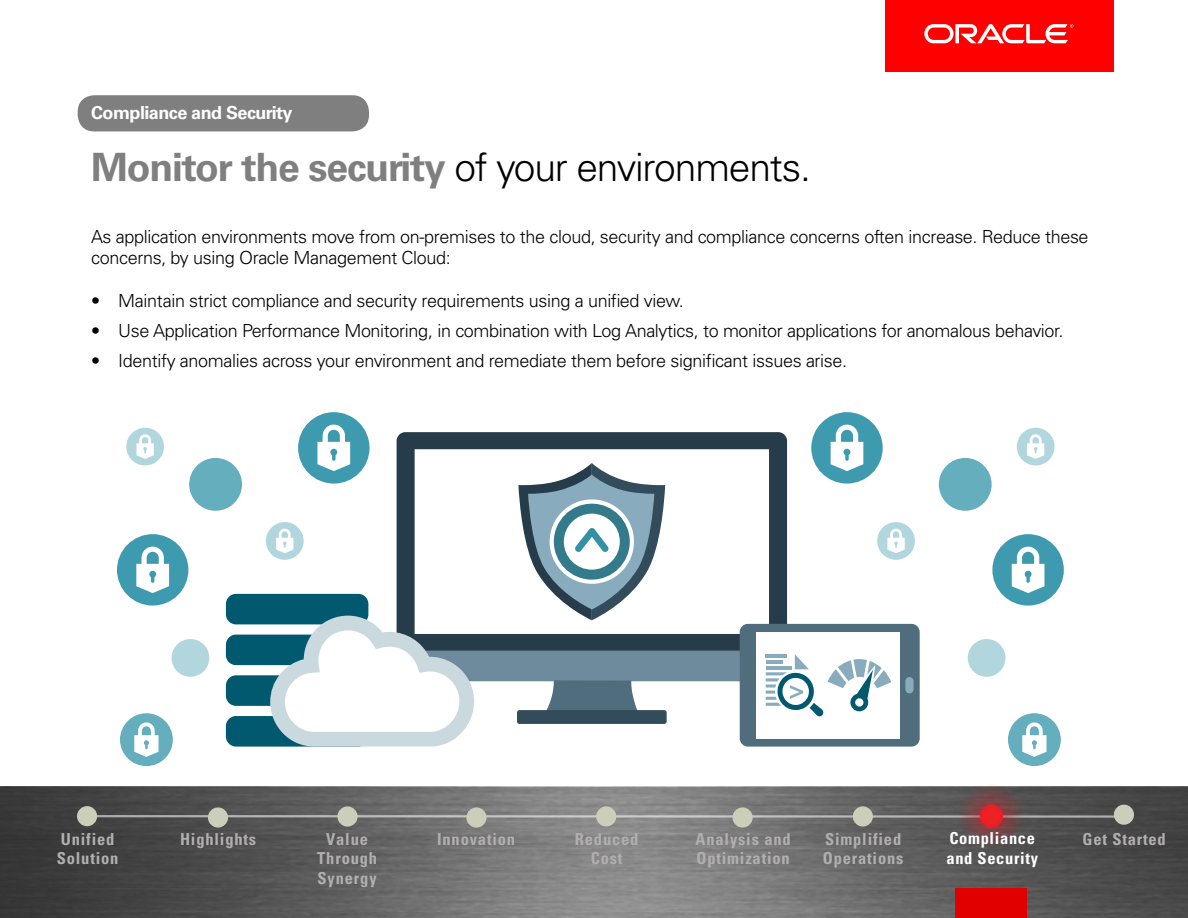
<style>
.page{position:relative;width:1188px;height:918px;background:#fff}
.page>*{position:absolute;margin:0;border:0;box-sizing:border-box;transform-origin:0 0}
.t1{font:300 39px "Univers LT Std";letter-spacing:-.03em;color:#000}
.t2{font:300 18px/21.6px "Univers LT Std";letter-spacing:-.02em;color:#000}
.t3{font:700 18px "Univers LT Std";letter-spacing:-.03em;color:#fff}
.t4{font:700 condensed 16.5px/19.5px "Univers LT Std";letter-spacing:.05em;color:#b2afb0}
.t5{font:700 condensed 16.5px/19.5px "Univers LT Std";letter-spacing:.04em;color:#fff}
.s1{font-weight:700;color:#7f7f7f}
</style>
<div class="page">
<div style="left:117px;top:534px;width:71px;height:72px;background:#3e9aae;border-radius:50%"></div>
<svg style="left:136px;top:547px;width:33px;height:46px"></svg>
<div style="left:298px;top:412px;width:72px;height:72px;background:#3e9aae;border-radius:50%"></div>
<div style="left:126px;top:428px;width:38px;height:37px;background:#b2d6de;border-radius:50%"></div>
<svg style="left:137px;top:434px;width:17px;height:25px"></svg>
<div style="left:266px;top:522px;width:38px;height:38px;background:#b2d6de;border-radius:50%"></div>
<div style="left:172px;top:639px;width:37px;height:38px;background:#b2d6de;border-radius:50%"></div>
<div style="left:120px;top:713px;width:53px;height:53px;background:#64aebe;border-radius:50%"></div>
<svg style="left:134px;top:722px;width:25px;height:35px"></svg>
<div style="left:189px;top:458px;width:53px;height:53px;background:#64aebe;border-radius:50%"></div>
<div style="left:992px;top:534px;width:72px;height:72px;background:#3e9aae;border-radius:50%"></div>
<svg style="left:1012px;top:547px;width:32px;height:46px"></svg>
<div style="left:811px;top:412px;width:72px;height:72px;background:#3e9aae;border-radius:50%"></div>
<div style="left:1017px;top:428px;width:38px;height:37px;background:#b2d6de;border-radius:50%"></div>
<svg style="left:1027px;top:434px;width:17px;height:25px"></svg>
<div style="left:877px;top:522px;width:38px;height:38px;background:#b2d6de;border-radius:50%"></div>
<div style="left:968px;top:639px;width:37px;height:38px;background:#b2d6de;border-radius:50%"></div>
<div style="left:1008px;top:713px;width:53px;height:53px;background:#64aebe;border-radius:50%"></div>
<svg style="left:1022px;top:722px;width:25px;height:35px"></svg>
<div style="left:939px;top:458px;width:53px;height:53px;background:#64aebe;border-radius:50%"></div>
<div style="left:226px;top:594px;width:142px;height:30px;background:#00596f;border-radius:10px"></div>
<div style="left:226px;top:635px;width:142px;height:30px;background:#00596f;border-radius:10px"></div>
<div style="left:226px;top:675px;width:142px;height:31px;background:#00596f;border-radius:10px"></div>
<div style="left:226px;top:716px;width:142px;height:31px;background:#00596f;border-radius:10px"></div>
<div style="left:740px;top:624px;width:180px;height:123px;background:#506d7e;border-radius:8px"></div>
<div style="left:905px;top:677px;width:9px;height:16px;background:#88acbe;border-radius:4px"></div>
<svg style="left:270px;top:425px;width:635px;height:322px"></svg>
<div style="left:78px;top:95px;width:291px;height:36px;background:#7f7f7f;border-radius:16px"></div>
<div style="left:885px;top:0;width:229px;height:71px;background:#f00"></div>
<svg style="left:924px;top:24px;width:149px;height:19px"></svg>
<svg style="left:0;top:787px;width:1188px;height:131px;background:#616161"></svg>
<hr style="left:87px;top:815px;width:1037px;height:3px;background:#fff">
<div style="left:1114px;top:805px;width:20px;height:20px;background:#cdceb9;border-radius:50%"></div>
<div style="left:853px;top:806px;width:20px;height:21px;background:#cdceb9;border-radius:50%"></div>
<div style="left:733px;top:807px;width:20px;height:21px;background:#cdceb9;border-radius:50%"></div>
<div style="left:596px;top:806px;width:20px;height:21px;background:#cdceb9;border-radius:50%"></div>
<div style="left:466px;top:807px;width:21px;height:21px;background:#cdceb9;border-radius:50%"></div>
<div style="left:337px;top:806px;width:21px;height:21px;background:#cdceb9;border-radius:50%"></div>
<div style="left:208px;top:807px;width:20px;height:21px;background:#cdceb9;border-radius:50%"></div>
<div style="left:77px;top:806px;width:20px;height:20px;background:#cdceb9;border-radius:50%"></div>
<div style="left:958px;top:783px;width:66px;height:66px;background:#d2232a;opacity:.75"></div>
<div style="left:981px;top:806px;width:20px;height:20px;background:#ed2124;border-radius:50%"></div>
<div style="left:980px;top:805px;width:23px;height:23px;border:3px solid #ed1d24;border-radius:50%"></div>
<div style="left:955px;top:889px;width:71px;height:29px;background:#e10000"></div>
<p class="t3" style="left:91px;top:102px;width:203px">Compliance and Security</p>
<h1 class="t1" style="left:91px;top:143px;width:721px"><span class="s1">Monitor the security</span> of your environments.</h1>
<p class="t2" style="left:91px;top:226px;width:999px">As application environments move from on-premises to the cloud, security and compliance concerns often increase. Reduce these concerns, by using Oracle Management Cloud:</p>
<p class="t2" style="left:91px;top:290px;width:594px">• Maintain strict compliance and security requirements using a unified view.</p>
<p class="t2" style="left:91px;top:320px;width:974px">• Use Application Performance Monitoring, in combination with Log Analytics, to monitor applications for anomalous behavior.</p>
<p class="t2" style="left:91px;top:350px;width:758px">• Identify anomalies across your environment and remediate them before significant issues arise.</p>
<p class="t4" style="left:57px;top:829px;width:63px">Unified<br>Solution</p>
<p class="t4" style="left:180px;top:829px;width:78px">Highlights</p>
<p class="t4" style="left:317px;top:829px;width:61px;text-align:center">Value<br>Through<br>Synergy</p>
<p class="t4" style="left:437px;top:829px;width:80px">Innovation</p>
<p class="t4" style="left:575px;top:829px;width:65px;text-align:center">Reduced<br>Cost</p>
<p class="t4" style="left:696px;top:829px;width:97px">Analysis and<br>Optimization</p>
<p class="t4" style="left:823px;top:829px;width:82px">Simplified<br>Operations</p>
<p class="t5" style="left:946px;top:829px;width:93px">Compliance and Security</p>
<p class="t4" style="left:1082px;top:829px;width:85px">Get Started</p>
</div>
